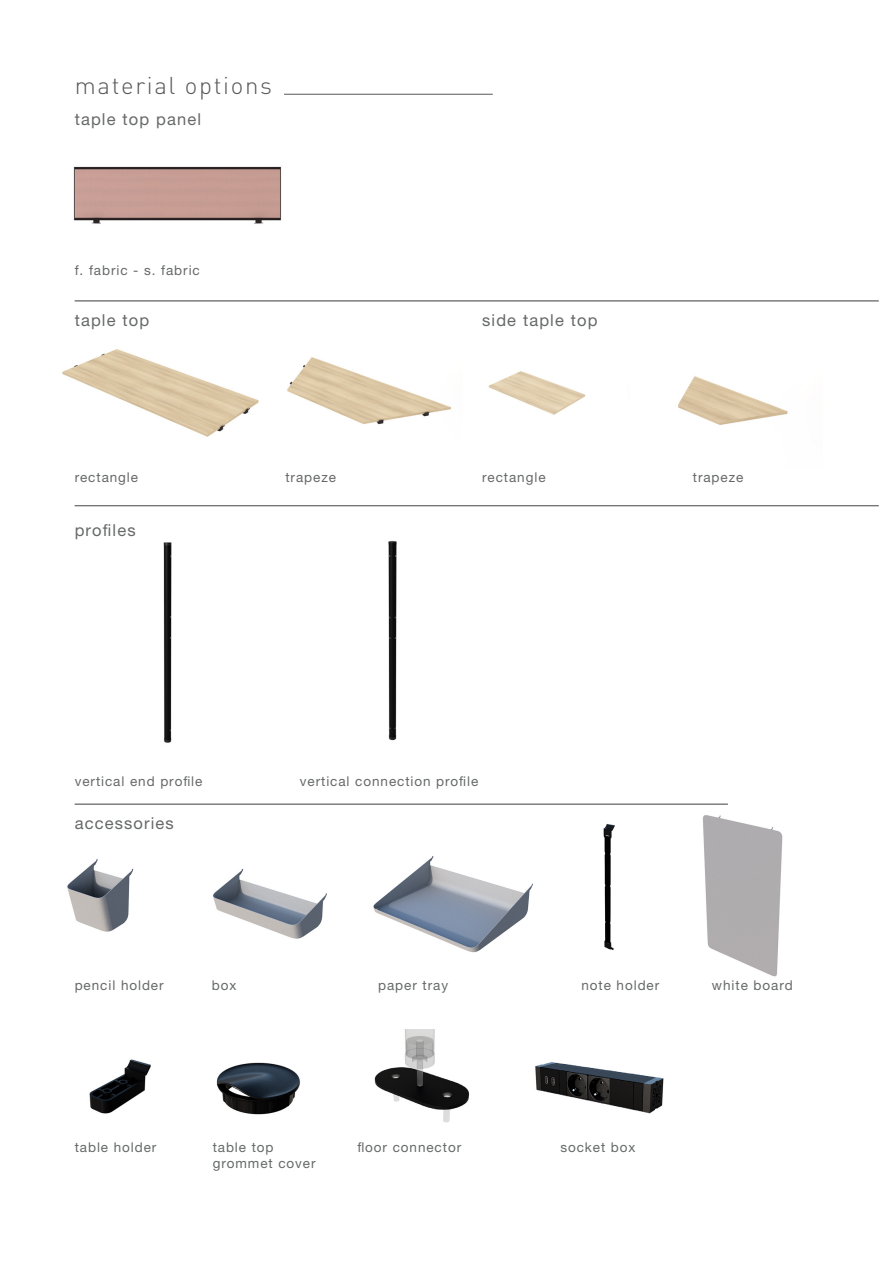
<style>
.page{position:relative;width:893px;height:1263px;background:#fff}
.page>*{position:absolute;margin:0;border:0;box-sizing:border-box;transform-origin:0 0}
.t1{font:300 24px "DIN Pro";letter-spacing:.07em;color:#57585a}
.t2{font:16.5px "Helvetica Neue LT Pro";letter-spacing:.07em;color:#666968}
.t3{font:13.5px/16.5px "Helvetica Neue LT Pro";letter-spacing:.07em;color:#666968}
</style>
<div class="page">
<img style="left:703px;top:815px;width:80px;height:162px">
<img style="left:535px;top:1062px;width:129px;height:52px">
<img style="left:73px;top:166px;width:208px;height:58px">
<img style="left:62px;top:349px;width:197px;height:88px">
<img style="left:488px;top:371px;width:98px;height:44px">
<img style="left:678px;top:376px;width:110px;height:49px">
<img style="left:67px;top:859px;width:67px;height:73px">
<img style="left:213px;top:868px;width:114px;height:71px">
<img style="left:373px;top:856px;width:160px;height:97px">
<img style="left:603px;top:823px;width:12px;height:128px">
<img style="left:163px;top:542px;width:9px;height:201px">
<img style="left:388px;top:540px;width:9px;height:201px">
<hr style="left:75px;top:301px;width:804px;height:1px;background:#505353">
<hr style="left:75px;top:505px;width:804px;height:1px;background:#505353">
<hr style="left:75px;top:804px;width:653px;height:1px;background:#505353">
<img style="left:89px;top:1059px;width:62px;height:55px">
<img style="left:216px;top:1062px;width:84px;height:53px">
<img style="left:287px;top:357px;width:164px;height:68px">
<img style="left:374px;top:1029px;width:96px;height:94px">
<hr style="left:284px;top:94px;width:209px;height:1px;background:#57585a">
<h1 class="t1" style="left:75px;top:67px;width:199px">material options</h1>
<p class="t2" style="left:75px;top:110px;width:128px">taple top panel</p>
<p class="t3" style="left:75px;top:261px;width:127px">f. fabric - s. fabric</p>
<p class="t2" style="left:75px;top:310px;width:76px">taple top</p>
<p class="t2" style="left:482px;top:310px;width:117px">side taple top</p>
<p class="t3" style="left:75px;top:468px;width:65px">rectangle</p>
<p class="t3" style="left:285px;top:468px;width:52px">trapeze</p>
<p class="t3" style="left:482px;top:468px;width:65px">rectangle</p>
<p class="t3" style="left:693px;top:468px;width:52px">trapeze</p>
<p class="t2" style="left:75px;top:520px;width:62px">profiles</p>
<p class="t3" style="left:75px;top:773px;width:129px">vertical end profile</p>
<p class="t3" style="left:300px;top:773px;width:180px">vertical connection profile</p>
<p class="t2" style="left:75px;top:813px;width:101px">accessories</p>
<p class="t3" style="left:75px;top:977px;width:90px">pencil holder</p>
<p class="t3" style="left:212px;top:977px;width:26px">box</p>
<p class="t3" style="left:378px;top:977px;width:71px">paper tray</p>
<p class="t3" style="left:581px;top:977px;width:79px">note holder</p>
<p class="t3" style="left:712px;top:977px;width:82px">white board</p>
<p class="t3" style="left:75px;top:1138px;width:83px">table holder</p>
<p class="t3" style="left:213px;top:1138px;width:104px">table top grommet cover</p>
<p class="t3" style="left:357px;top:1138px;width:105px">floor connector</p>
<p class="t3" style="left:560px;top:1138px;width:77px">socket box</p>
</div>
